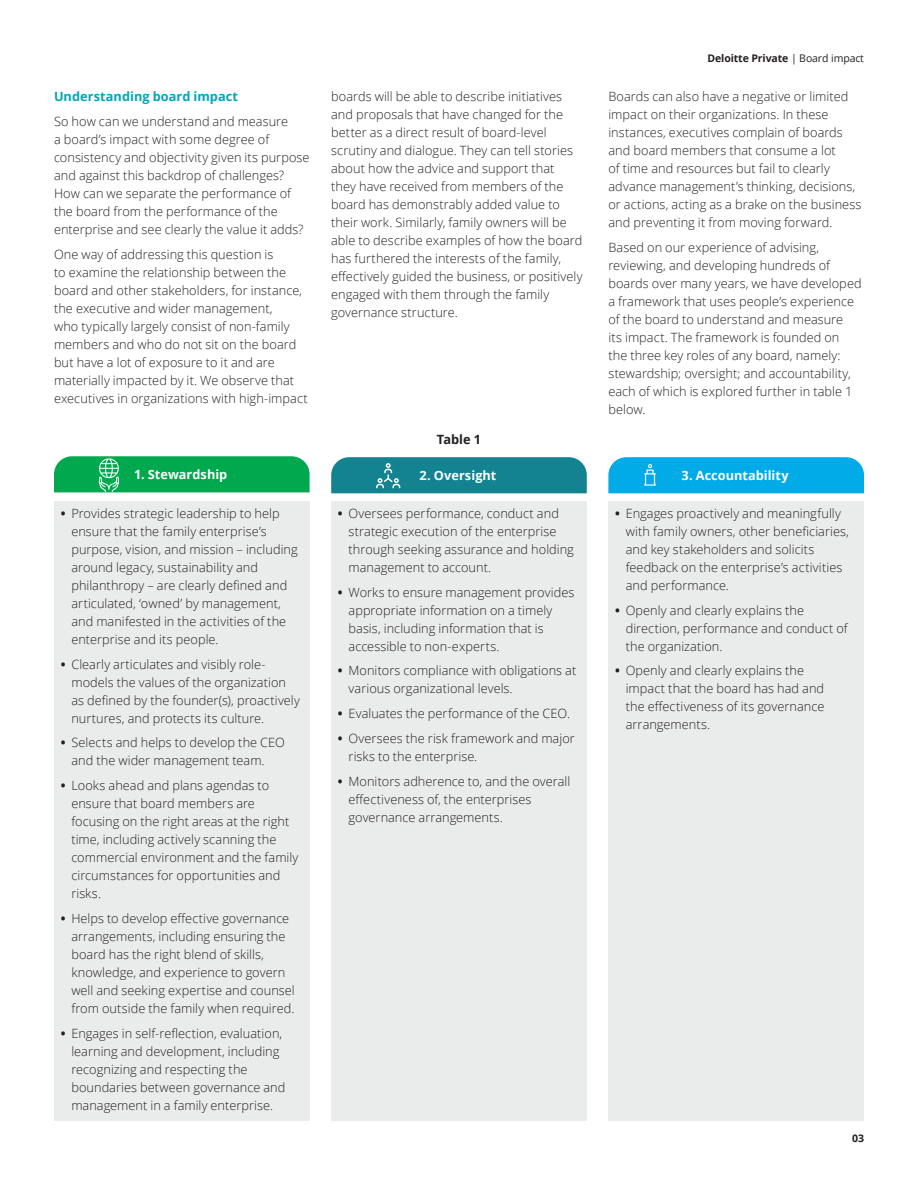
<style>
.page{position:relative;width:918px;height:1188px;background:#fff}
.page>*{position:absolute;margin:0;border:0;box-sizing:border-box;transform-origin:0 0}
.Body_copy__8_5_12pt{font:300 12.75px/18px "Open Sans";letter-spacing:.005em;color:#231f20}
.Subhead_B__8_5_12pt{font:700 12.75px "Open Sans";color:#fff}
.Subhead_A__8_5_12pt{font:700 12.75px "Open Sans";letter-spacing:.005em;color:#00a6b9}
.Subhead_B__8_5_12pt-2{font:700 12.75px "Open Sans";color:#231f20}
.t1{font:700 10.5px "Open Sans";letter-spacing:-.01em;color:#231f20}
.s1{font-weight:400}
.s2{font-weight:700}
</style>
<div class="page">
<div style="left:54px;top:501px;width:256px;height:620px;background:#eaeceb"></div>
<div style="left:331px;top:501px;width:256px;height:620px;background:#eaeceb"></div>
<div style="left:608px;top:501px;width:256px;height:620px;background:#eaeceb"></div>
<svg style="left:54px;top:456px;width:256px;height:36px"></svg>
<div style="left:331px;top:457px;width:256px;height:36px;background:#138391"></div>
<div style="left:608px;top:457px;width:256px;height:36px;background:#00abe7"></div>
<p class="Subhead_A__8_5_12pt" style="left:54px;top:88px;width:186px">Understanding board impact</p>
<p class="Body_copy__8_5_12pt" style="left:54px;top:112px;width:257px">So how can we understand and measure<br>a board’s impact with some degree of consistency and objectivity given its purpose and against this backdrop of challenges?<br>How can we separate the performance of the board from the performance of the enterprise and see clearly the value it adds?</p>
<p class="Body_copy__8_5_12pt" style="left:54px;top:245px;width:255px">One way of addressing this question is<br>to examine the relationship between the board and other stakeholders, for instance, the executive and wider management,<br>who typically largely consist of non-family members and who do not sit on the board but have a lot of exposure to it and are materially impacted by it. We observe that executives in organizations with high-impact</p>
<p class="t1" style="left:708px;top:51px;width:158px">Deloitte Private <span class="s1">| Board impact</span></p>
<p class="Body_copy__8_5_12pt" style="left:331px;top:87px;width:253px">boards will be able to describe initiatives and proposals that have changed for the better as a direct result of board-level scrutiny and dialogue. They can tell stories about how the advice and support that they have received from members of the board has demonstrably added value to their work. Similarly, family owners will be able to describe examples of how the board has furthered the interests of the family, effectively guided the business, or positively engaged with them through the family governance structure.</p>
<p class="Body_copy__8_5_12pt" style="left:608px;top:87px;width:255px">Boards can also have a negative or limited impact on their organizations. In these instances, executives complain of boards and board members that consume a lot<br>of time and resources but fail to clearly advance management’s thinking, decisions, or actions, acting as a brake on the business and preventing it from moving forward.</p>
<p class="Body_copy__8_5_12pt" style="left:608px;top:238px;width:255px">Based on our experience of advising, reviewing, and developing hundreds of boards over many years, we have developed a framework that uses people’s experience of the board to understand and measure<br>its impact. The framework is founded on<br>the three key roles of any board, namely: stewardship; oversight; and accountability, each of which is explored further in table 1 below.</p>
<p class="Subhead_B__8_5_12pt-2" style="left:437px;top:431px;width:46px">Table 1</p>
<p class="Subhead_B__8_5_12pt" style="left:134px;top:466px;width:95px">1. Stewardship</p>
<p class="Subhead_B__8_5_12pt" style="left:419px;top:467px;width:79px">2. Oversight</p>
<p class="Subhead_B__8_5_12pt" style="left:682px;top:467px;width:109px">3. Accountability</p>
<p class="Body_copy__8_5_12pt" style="left:71px;top:504px;width:228px;text-indent:-11px"><span class="s2">•</span> Provides strategic leadership to help ensure that the family enterprise’s purpose, vision, and mission – including around legacy, sustainability and philanthropy – are clearly defined and articulated, ‘owned’ by management, and manifested in the activities of the enterprise and its people.</p>
<p class="Body_copy__8_5_12pt" style="left:71px;top:655px;width:230px;text-indent:-11px"><span class="s2">•</span> Clearly articulates and visibly role&shy;models the values of the organization as defined by the founder(s), proactively nurtures, and protects its culture.</p>
<p class="Body_copy__8_5_12pt" style="left:71px;top:733px;width:215px;text-indent:-11px"><span class="s2">•</span> Selects and helps to develop the CEO and the wider management team.</p>
<p class="Body_copy__8_5_12pt" style="left:71px;top:776px;width:229px;text-indent:-11px"><span class="s2">•</span> Looks ahead and plans agendas to ensure that board members are focusing on the right areas at the right time, including actively scanning the commercial environment and the family circumstances for opportunities and risks.</p>
<p class="Body_copy__8_5_12pt" style="left:71px;top:909px;width:225px;text-indent:-11px"><span class="s2">•</span> Helps to develop effective governance arrangements, including ensuring the board has the right blend of skills, knowledge, and experience to govern well and seeking expertise and counsel from outside the family when required.</p>
<p class="Body_copy__8_5_12pt" style="left:71px;top:1024px;width:216px;text-indent:-11px"><span class="s2">•</span> Engages in self-reflection, evaluation, learning and development, including recognizing and respecting the boundaries between governance and management in a family enterprise.</p>
<p class="Body_copy__8_5_12pt" style="left:349px;top:504px;width:227px;text-indent:-11px"><span class="s2">•</span> Oversees performance, conduct and strategic execution of the enterprise through seeking assurance and holding management to account.</p>
<p class="Body_copy__8_5_12pt" style="left:349px;top:583px;width:227px;text-indent:-11px"><span class="s2">•</span> Works to ensure management provides appropriate information on a timely basis, including information that is accessible to non-experts.</p>
<p class="Body_copy__8_5_12pt" style="left:349px;top:661px;width:229px;text-indent:-11px"><span class="s2">•</span> Monitors compliance with obligations at various organizational levels.</p>
<p class="Body_copy__8_5_12pt" style="left:338px;top:704px;width:234px"><span class="s2">•</span> Evaluates the performance of the CEO.</p>
<p class="Body_copy__8_5_12pt" style="left:349px;top:729px;width:228px;text-indent:-11px"><span class="s2">•</span> Oversees the risk framework and major risks to the enterprise.</p>
<p class="Body_copy__8_5_12pt" style="left:349px;top:772px;width:223px;text-indent:-11px"><span class="s2">•</span> Monitors adherence to, and the overall effectiveness of, the enterprises governance arrangements.</p>
<p class="Body_copy__8_5_12pt" style="left:626px;top:504px;width:225px;text-indent:-11px"><span class="s2">•</span> Engages proactively and meaningfully with family owners, other beneficiaries, and key stakeholders and solicits feedback on the enterprise’s activities and performance.</p>
<p class="Body_copy__8_5_12pt" style="left:626px;top:601px;width:223px;text-indent:-11px"><span class="s2">•</span> Openly and clearly explains the direction, performance and conduct of the organization.</p>
<p class="Body_copy__8_5_12pt" style="left:626px;top:661px;width:200px;text-indent:-11px"><span class="s2">•</span> Openly and clearly explains the impact that the board has had and the effectiveness of its governance arrangements.</p>
<p class="t1" style="left:852px;top:1131px;width:13px">03</p>
</div>
